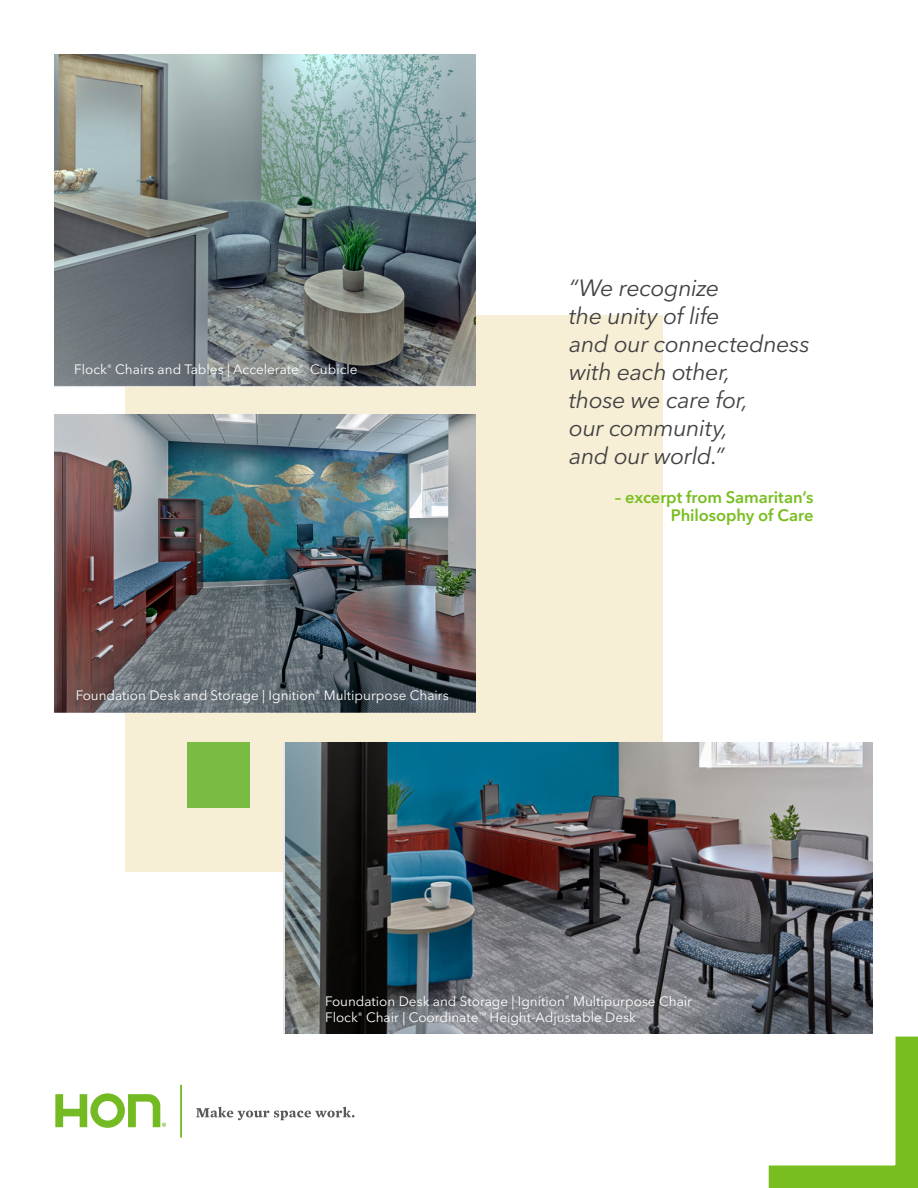
<style>
.page{position:relative;width:918px;height:1188px;background:#fff}
.page>*{position:absolute;margin:0;border:0;box-sizing:border-box;transform-origin:0 0}
.t1{font:italic 23.25px/27.9px "Avenir Next LT Pro";letter-spacing:-.015em;color:#414042}
.t2{font:600 16.5px/17.4px "Avenir Next LT Pro";letter-spacing:-.005em;color:#78be20;text-align:right}
.t3{font:13.5px/16.2px "Avenir Next LT Pro";color:#fff}
</style>
<div class="page">
<div style="left:125px;top:316px;width:538px;height:556px;background:#f7efd5"></div>
<div style="left:187px;top:742px;width:63px;height:65px;background:#79bc43"></div>
<svg style="left:768px;top:1014px;width:150px;height:174px"></svg>
<img style="left:54px;top:415px;width:422px;height:298px">
<img style="left:54px;top:54px;width:422px;height:333px">
<img style="left:285px;top:742px;width:587px;height:292px">
<svg style="left:55px;top:1093px;width:111px;height:35px"></svg>
<hr style="left:180px;top:1085px;width:2px;height:53px;background:#74bb23">
<svg style="left:196px;top:1107px;width:159px;height:13px"></svg>
<p class="t3" style="left:74px;top:362px;width:285px">Flock<sup>®</sup> Chairs and Tables | Accelerate<sup>®</sup> Cubicle</p>
<p class="t3" style="left:76px;top:688px;width:375px">Foundation Desk and Storage | Ignition<sup>®</sup> Multipurpose Chairs</p>
<p class="t1" style="left:569px;top:274px;width:242px">“We recognize<br>the unity of life<br>and our connectedness with each other,<br>those we care for,<br>our community,<br>and our world.”</p>
<p class="t2" style="left:615px;top:489px;width:200px">– excerpt from Samaritan’s<br>Philosophy of Care</p>
<p class="t3" style="left:325px;top:993px;width:369px">Foundation Desk and Storage | Ignition<sup>®</sup> Multipurpose Chair<br>Flock<sup>®</sup> Chair | Coordinate<sup>™</sup> Height-Adjustable Desk</p>
</div>
